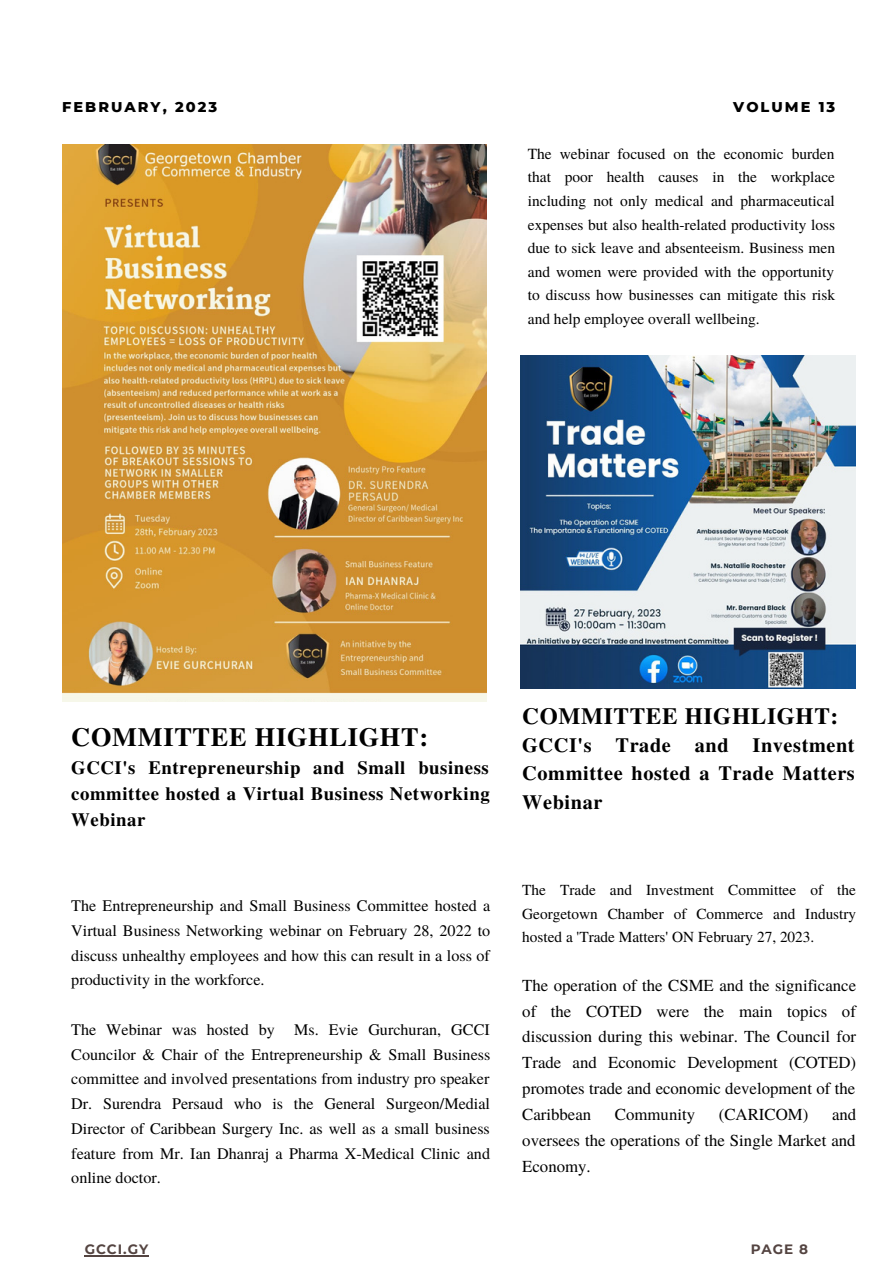
<style>
.page{position:relative;width:893px;height:1264px;background:#fff}
.page>*{position:absolute;margin:0;border:0;box-sizing:border-box;transform-origin:0 0}
.t1{font:700 26.25px "Te X Gyre Termes";letter-spacing:.03em;color:#000}
.t2{font:700 23.25px "Te X Gyre Termes";letter-spacing:.03em;color:#000}
.t3{font:700 20.25px/28px "Te X Gyre Termes";letter-spacing:.03em;color:#000;text-align:justify}
.t4{font:700 18.75px/25.8px "Te X Gyre Termes";letter-spacing:.03em;color:#000;text-align:justify}
.t5{font:16.8px/25.8px "Te X Gyre Termes";color:#000;text-align:justify}
.t6{font:16.05px/24.8px "Te X Gyre Termes";color:#000;text-align:justify}
.t7{font:15.45px/23.5px "Te X Gyre Termes";color:#000;text-align:justify}
.t8{font:15.3px/23.5px "Te X Gyre Termes";color:#000;text-align:justify}
.t9{font:800 14.4px "Montserrat";letter-spacing:.14em;color:#000}
.t10{font:700 13.5px "Montserrat";letter-spacing:.07em;color:#544441}
</style>
<div class="page">
<img style="left:62px;top:145px;width:424px;height:556px">
<img style="left:520px;top:356px;width:335px;height:332px">
<hr style="left:85px;top:1254px;width:64px;height:1px;background:#544441">
<p class="t9" style="left:62px;top:98px;width:156px">FEBRUARY, 2023</p>
<p class="t9" style="left:733px;top:98px;width:103px">VOLUME 13</p>
<p class="t7" style="left:528px;top:141px;width:309px">The webinar focused on the economic burden that poor health causes in the workplace including not only medical and pharmaceutical expenses but also health-related productivity loss due to sick leave and absenteeism. Business men and women were provided with the opportunity to discuss how businesses can mitigate this risk and help employee overall wellbeing.</p>
<h1 class="t1" style="left:71px;top:716px;width:358px">COMMITTEE HIGHLIGHT:</h1>
<p class="t4" style="left:71px;top:754px;width:420px">GCCI's Entrepreneurship and Small business committee hosted a Virtual Business Networking Webinar</p>
<p class="t6" style="left:71px;top:892px;width:420px">The Entrepreneurship and Small Business Committee hosted a Virtual Business Networking webinar on February 28, 2022 to discuss unhealthy employees and how this can result in a loss of productivity in the workforce.</p>
<p class="t6" style="left:71px;top:1016px;width:420px">The Webinar was hosted by Ms. Evie Gurchuran, GCCI Councilor &amp; Chair of the Entrepreneurship &amp; Small Business committee and involved presentations from industry pro speaker Dr. Surendra Persaud who is the General Surgeon/Medial Director of Caribbean Surgery Inc. as well as a small business feature from Mr. Ian Dhanraj a Pharma X-Medical Clinic and online doctor.</p>
<h2 class="t2" style="left:522px;top:698px;width:317px">COMMITTEE HIGHLIGHT:</h2>
<p class="t3" style="left:522px;top:730px;width:334px">GCCI's Trade and Investment Committee hosted a Trade Matters Webinar</p>
<p class="t8" style="left:522px;top:877px;width:335px">The Trade and Investment Committee of the Georgetown Chamber of Commerce and Industry hosted a 'Trade Matters' ON February 27, 2023.</p>
<p class="t5" style="left:522px;top:971px;width:335px">The operation of the CSME and the significance of the COTED were the main topics of discussion during this webinar. The Council for Trade and Economic Development (COTED) promotes trade and economic development of the Caribbean</p>
<p class="t5" style="left:522px;top:1100px;width:335px;text-indent:310px">and oversees the operations of the Single Market and Economy.</p>
<p class="t5" style="left:615px;top:1100px;width:82px">Community</p>
<p class="t5" style="left:718px;top:1100px;width:91px">(CARICOM)</p>
<p class="t10" style="left:85px;top:1240px;width:65px">GCCI.GY</p>
<p class="t10" style="left:750px;top:1241px;width:59px">PAGE 8</p>
</div>
